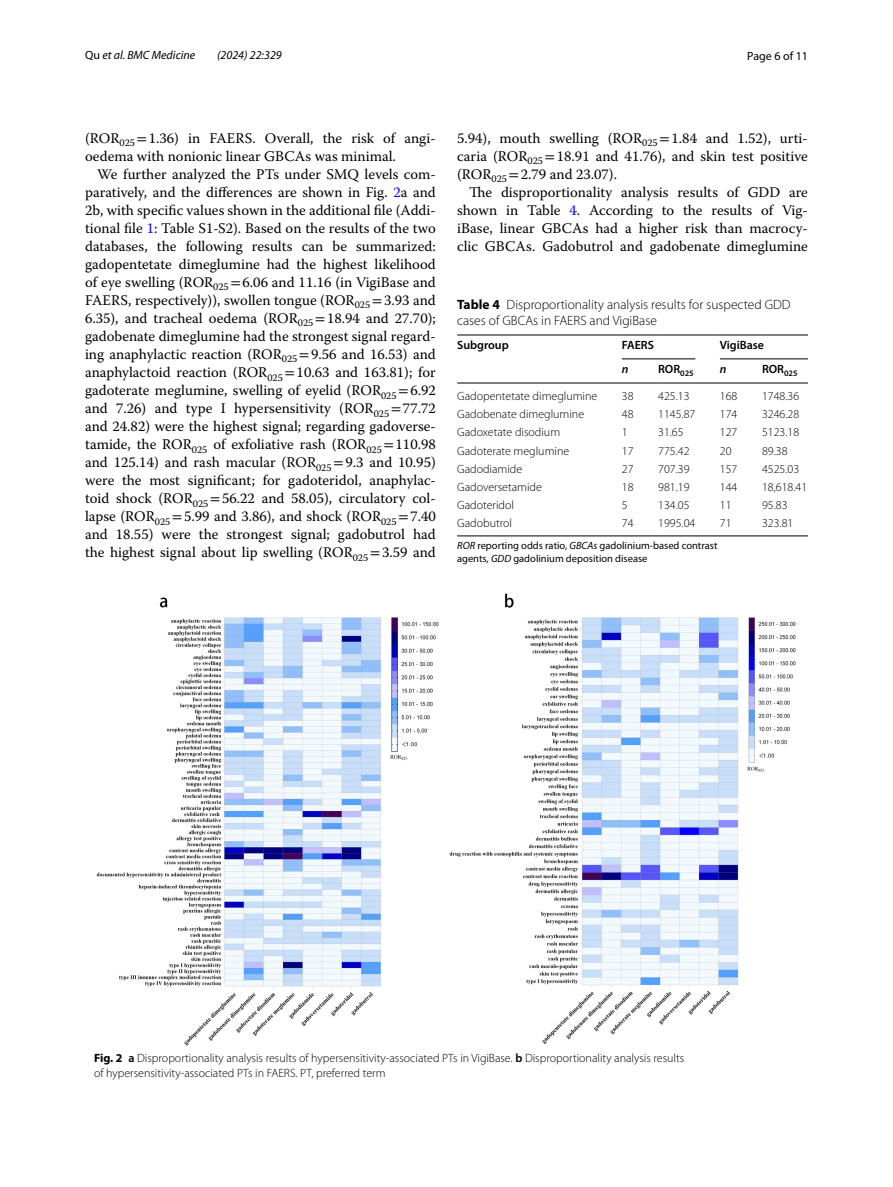
<style>
.page{position:relative;width:893px;height:1187px;background:#fff}
.page>*{position:absolute;margin:0;border:0;box-sizing:border-box;transform-origin:0 0}
.t1{font:14.7px/18px "Warnock Pro";color:#000;text-align:justify}
.t2{font:300 13.5px/16.5px "Myriad Pro";color:#000}
.t3{font:300 12px/15px "Myriad Pro";color:#000}
.t4{font:600 12px "Myriad Pro";color:#000}
.t5{font:italic 12px "Myriad Pro";color:#000}
.t6{font:12px "Myriad Pro";color:#000}
.t7{font:italic 600 12px "Myriad Pro";color:#000}
.t8{font:10.5px/12.8px "Myriad Pro";color:#000}
.s1{font-style:normal}
.s2{font-family:"STIX"}
.s3{color:#00f}
.s4{font-weight:700}
.s5{font-style:italic}
.s6{font-weight:600}
</style>
<div class="page">
<img style="left:96px;top:593px;width:700px;height:453px">
<hr style="left:457px;top:335px;width:165px;height:1px;background:#000">
<hr style="left:457px;top:383px;width:165px;height:1px;background:#000">
<hr style="left:622px;top:335px;width:36px;height:1px;background:#000">
<hr style="left:658px;top:335px;width:62px;height:1px;background:#000">
<hr style="left:720px;top:335px;width:42px;height:1px;background:#000">
<hr style="left:762px;top:335px;width:46px;height:1px;background:#000">
<hr style="left:622px;top:383px;width:36px;height:1px;background:#000">
<hr style="left:658px;top:383px;width:62px;height:1px;background:#000">
<hr style="left:720px;top:383px;width:42px;height:1px;background:#000">
<hr style="left:762px;top:383px;width:46px;height:1px;background:#000">
<hr style="left:457px;top:535px;width:165px;height:1px;background:#000">
<hr style="left:622px;top:535px;width:36px;height:1px;background:#000">
<hr style="left:658px;top:535px;width:62px;height:1px;background:#000">
<hr style="left:720px;top:535px;width:42px;height:1px;background:#000">
<hr style="left:762px;top:535px;width:46px;height:1px;background:#000">
<hr style="left:622px;top:358px;width:73px;height:1px;background:#000">
<hr style="left:720px;top:358px;width:88px;height:1px;background:#000">
<p class="t5" style="left:85px;top:48px;width:112px"><span class="s1">Qu</span> et al. BMC Medicine</p>
<p class="t5" style="left:217px;top:48px;width:66px">(2024) 22:329</p>
<p class="t6" style="left:747px;top:48px;width:62px">Page 6 of 11</p>
<p class="t1" style="left:85px;top:129px;width:352px">(ROR<sub>025</sub> <span class="s2">=</span>1.36) in FAERS. Overall, the risk of angi&shy;oedema with nonionic linear GBCAs was minimal.</p>
<p class="t1" style="left:85px;top:165px;width:352px;text-indent:12px">We further analyzed the PTs under SMQ levels com&shy;paratively, and the differences are shown in Fig. <span class="s3">2</span>a and 2b, with specific values shown in the additional file (Addi&shy;tional file <span class="s3">1</span>: Table S1-S2). Based on the results of the two databases, the following results can be summarized: gadopentetate dimeglumine had the highest likelihood of eye swelling (ROR<sub>025</sub> <span class="s2">=</span>6.06 and 11.16 (in VigiBase and FAERS, respectively)), swollen tongue (ROR<sub>025</sub> <span class="s2">=</span>3.93 and 6.35), and tracheal oedema (ROR<sub>025</sub> <span class="s2">=</span>18.94 and 27.70); gadobenate dimeglumine had the strongest signal regard&shy;ing anaphylactic reaction (ROR<sub>025</sub> <span class="s2">=</span>9.56 and 16.53) and anaphylactoid reaction (ROR<sub>025</sub> <span class="s2">=</span>10.63 and 163.81); for gadoterate meglumine, swelling of eyelid (ROR<sub>025</sub> <span class="s2">=</span>6.92 and 7.26) and type I hypersensitivity (ROR<sub>025</sub> <span class="s2">=</span>77.72 and 24.82) were the highest signal; regarding gadoverse&shy;tamide, the ROR<sub>025</sub> of exfoliative rash (ROR<sub>025</sub> <span class="s2">=</span>110.98 and 125.14) and rash macular (ROR<sub>025</sub> <span class="s2">=</span>9.3 and 10.95) were the most significant; for gadoteridol, anaphylac&shy;toid shock (ROR<sub>025</sub> <span class="s2">=</span>56.22 and 58.05), circulatory col&shy;lapse (ROR<sub>025</sub> <span class="s2">=</span>5.99 and 3.86), and shock (ROR<sub>025</sub> <span class="s2">=</span>7.40 and 18.55) were the strongest signal; gadobutrol had the highest signal about lip swelling (ROR<sub>025</sub> <span class="s2">=</span>3.59 and</p>
<p class="t1" style="left:457px;top:129px;width:352px">5.94), mouth swelling (ROR<sub>025</sub> <span class="s2">=</span>1.84 and 1.52), urti&shy;caria (ROR<sub>025</sub> <span class="s2">=</span>18.91 and 41.76), and skin test positive (ROR<sub>025</sub> <span class="s2">=</span>2.79 and 23.07).</p>
<p class="t1" style="left:457px;top:183px;width:352px;text-indent:12px">The disproportionality analysis results of GDD are shown in Table <span class="s3">4</span>. According to the results of Vig&shy;iBase, linear GBCAs had a higher risk than macrocy&shy;clic GBCAs. Gadobutrol and gadobenate dimeglumine</p>
<p class="t2" style="left:457px;top:296px;width:335px"><span class="s4">Table 4</span> Disproportionality analysis results for suspected GDD cases of GBCAs in FAERS and VigiBase</p>
<p class="t4" style="left:457px;top:338px;width:53px">Subgroup</p>
<p class="t4" style="left:622px;top:338px;width:34px">FAERS</p>
<p class="t4" style="left:720px;top:338px;width:46px">VigiBase</p>
<p class="t7" style="left:622px;top:361px;width:8px">n</p>
<p class="t4" style="left:658px;top:361px;width:37px">ROR<sub>025</sub></p>
<p class="t7" style="left:720px;top:361px;width:8px">n</p>
<p class="t4" style="left:762px;top:361px;width:37px">ROR<sub>025</sub></p>
<p class="t3" style="left:457px;top:389px;width:142px">Gadopentetate dimeglumine</p>
<p class="t3" style="left:622px;top:389px;width:13px">38</p>
<p class="t3" style="left:658px;top:389px;width:33px">425.13</p>
<p class="t3" style="left:720px;top:389px;width:19px">168</p>
<p class="t3" style="left:762px;top:389px;width:39px">1748.36</p>
<p class="t3" style="left:457px;top:407px;width:129px">Gadobenate dimeglumine</p>
<p class="t3" style="left:622px;top:407px;width:13px">48</p>
<p class="t3" style="left:658px;top:407px;width:39px">1145.87</p>
<p class="t3" style="left:720px;top:407px;width:19px">174</p>
<p class="t3" style="left:762px;top:407px;width:39px">3246.28</p>
<p class="t3" style="left:457px;top:425px;width:105px">Gadoxetate disodium</p>
<p class="t3" style="left:622px;top:425px;width:7px">1</p>
<p class="t3" style="left:658px;top:425px;width:27px">31.65</p>
<p class="t3" style="left:720px;top:425px;width:19px">127</p>
<p class="t3" style="left:762px;top:425px;width:39px">5123.18</p>
<p class="t3" style="left:457px;top:443px;width:114px">Gadoterate meglumine</p>
<p class="t3" style="left:622px;top:443px;width:13px">17</p>
<p class="t3" style="left:658px;top:443px;width:33px">775.42</p>
<p class="t3" style="left:720px;top:443px;width:13px">20</p>
<p class="t3" style="left:762px;top:443px;width:27px">89.38</p>
<p class="t3" style="left:457px;top:461px;width:67px">Gadodiamide</p>
<p class="t3" style="left:622px;top:461px;width:13px">27</p>
<p class="t3" style="left:658px;top:461px;width:33px">707.39</p>
<p class="t3" style="left:720px;top:461px;width:19px">157</p>
<p class="t3" style="left:762px;top:461px;width:39px">4525.03</p>
<p class="t3" style="left:457px;top:479px;width:86px">Gadoversetamide</p>
<p class="t3" style="left:622px;top:479px;width:13px">18</p>
<p class="t3" style="left:658px;top:479px;width:33px">981.19</p>
<p class="t3" style="left:720px;top:479px;width:19px">144</p>
<p class="t3" style="left:762px;top:479px;width:47px">18,618.41</p>
<p class="t3" style="left:457px;top:497px;width:58px">Gadoteridol</p>
<p class="t3" style="left:622px;top:497px;width:7px">5</p>
<p class="t3" style="left:658px;top:497px;width:33px">134.05</p>
<p class="t3" style="left:720px;top:497px;width:13px">11</p>
<p class="t3" style="left:762px;top:497px;width:27px">95.83</p>
<p class="t3" style="left:457px;top:516px;width:56px">Gadobutrol</p>
<p class="t3" style="left:622px;top:516px;width:13px">74</p>
<p class="t3" style="left:658px;top:516px;width:39px">1995.04</p>
<p class="t3" style="left:720px;top:516px;width:13px">71</p>
<p class="t3" style="left:762px;top:516px;width:33px">323.81</p>
<p class="t8" style="left:457px;top:539px;width:262px"><span class="s5">ROR</span> reporting odds ratio, <span class="s5">GBCAs</span> gadolinium-based contrast agents, <span class="s5">GDD</span> gadolinium deposition disease</p>
<p class="t3" style="left:94px;top:1050px;width:592px"><span class="s4">Fig. 2</span> <span class="s6">a</span> Disproportionality analysis results of hypersensitivity-associated PTs in VigiBase. <span class="s6">b</span> Disproportionality analysis results of hypersensitivity-associated PTs in FAERS. PT, preferred term</p>
</div>
